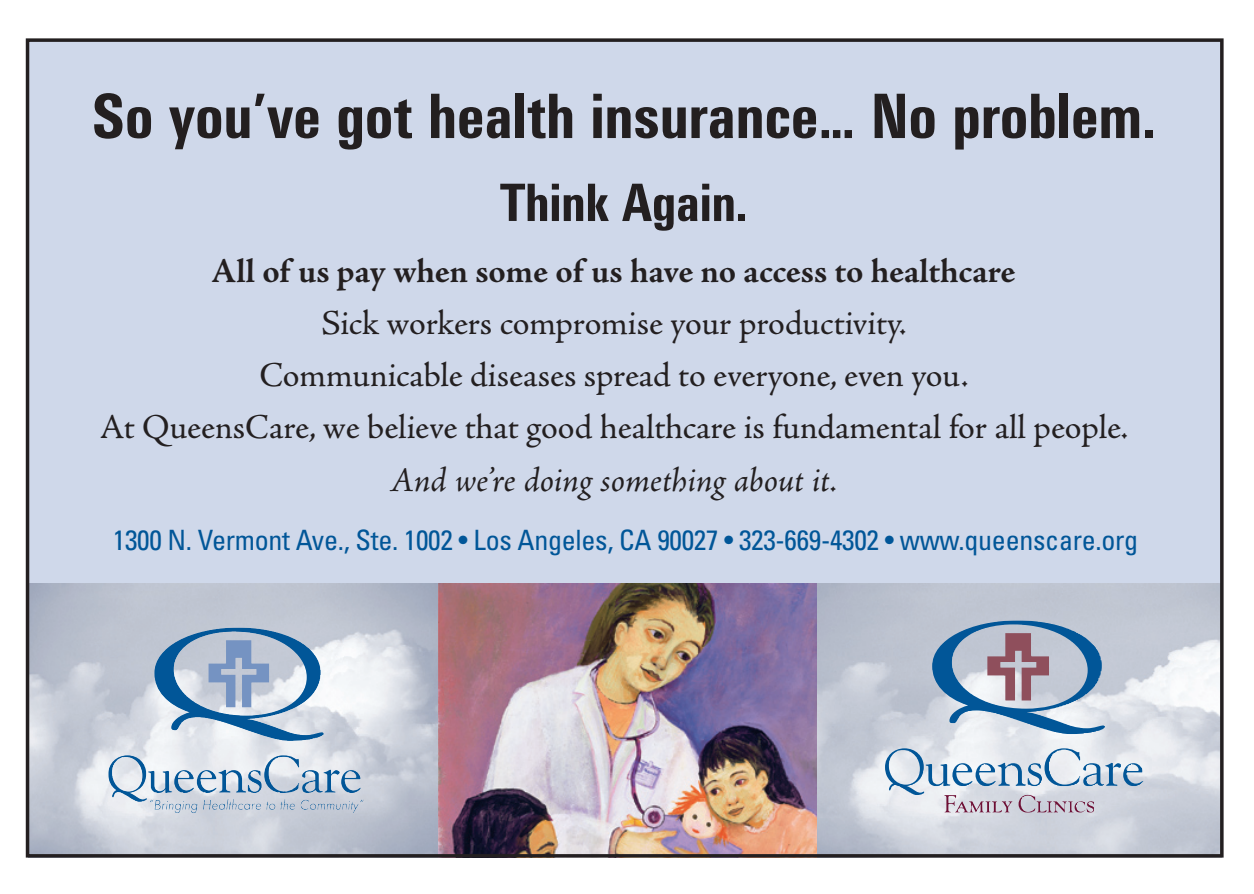
<style>
.page{position:relative;width:1254px;height:894px;background:#fff}
.page>*{position:absolute;margin:0;border:0;box-sizing:border-box;transform-origin:0 0}
.labj-head{font:66.5px "U67";color:#231f20}
.labj-head-2{font:56px "U67";color:#231f20}
.labj-body{font:35px "Adobe Jenson Pro";letter-spacing:-.005em;color:#231f20}
.labj-body-2{font:700 35px "Adobe Jenson Pro";letter-spacing:-.005em;color:#231f20}
.labj-body-3{font:italic 35px "Adobe Jenson Pro";letter-spacing:-.005em;color:#231f20}
.t1{font:condensed 28px "Univers";letter-spacing:-.01em;color:#015698}
</style>
<div class="page">
<div style="left:29px;top:41px;width:1192px;height:545px;background:#cfd8ea"></div>
<img style="left:31px;top:584px;width:783px;height:268px">
<img style="left:814px;top:584px;width:404px;height:268px">
<svg style="left:154px;top:627px;width:167px;height:103px;background:#99b2cc"></svg>
<svg style="left:932px;top:620px;width:172px;height:114px;background:#9aabc1"></svg>
<div style="left:26px;top:38px;width:1197px;height:819px;border:4px solid #231f20"></div>
<p class="labj-head" style="left:92px;top:72px;width:1065px">So you’ve got health insurance… No problem.</p>
<p class="labj-head-2" style="left:500px;top:165px;width:249px">Think Again.</p>
<p class="labj-body-2" style="left:211px;top:251px;width:805px">All of us pay when some of us have no access to healthcare</p>
<p class="labj-body" style="left:321px;top:303px;width:586px">Sick workers compromise your productivity.</p>
<p class="labj-body" style="left:259px;top:355px;width:710px">Communicable diseases spread to everyone, even you.</p>
<p class="labj-body" style="left:100px;top:408px;width:1029px">At QueensCare, we believe that good healthcare is fundamental for all people.</p>
<p class="labj-body-3" style="left:389px;top:460px;width:449px">And we’re doing something about it.</p>
<p class="t1" style="left:113px;top:522px;width:1026px">1300 N. Vermont Ave., Ste. 1002 • Los Angeles, CA 90027 • 323-669-4302 • www.queenscare.org</p>
</div>
